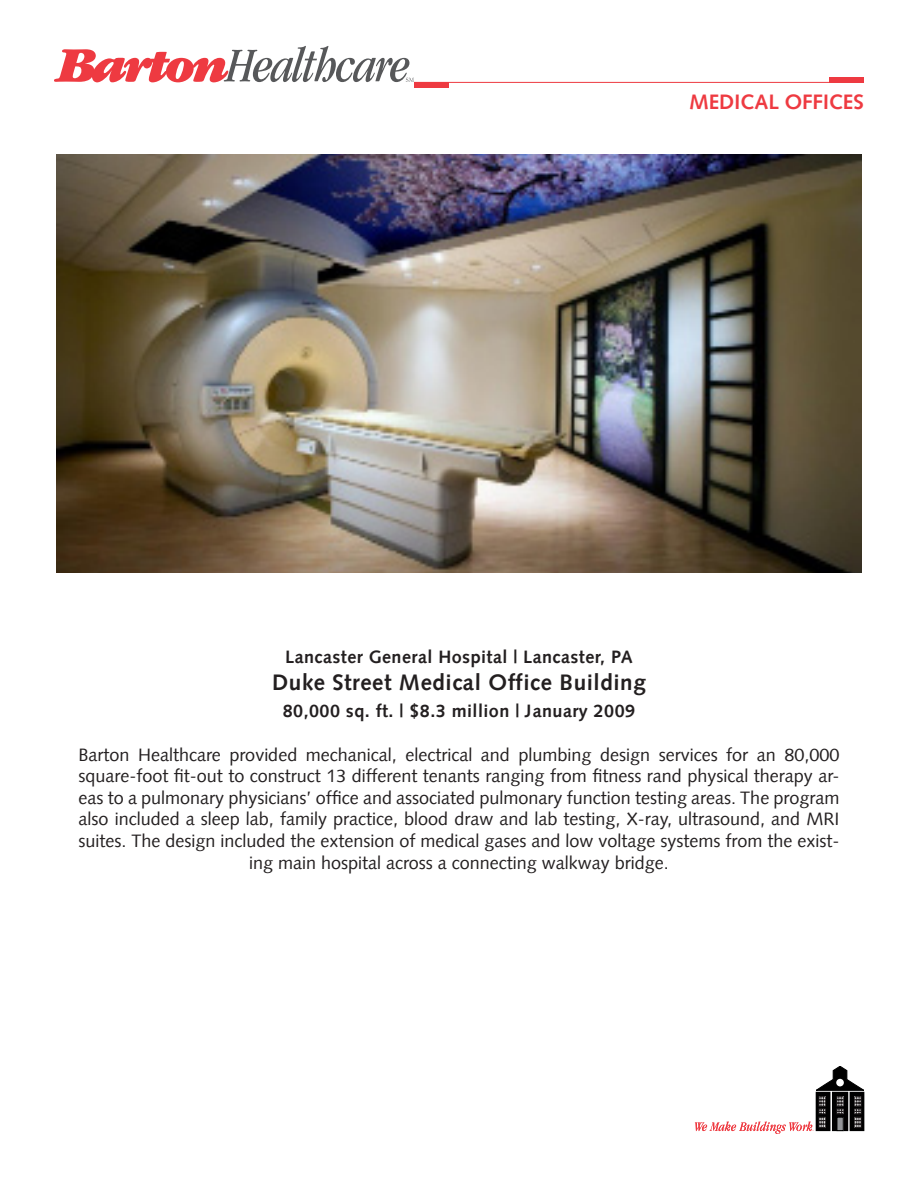
<style>
.page{position:relative;width:918px;height:1188px;background:#fff}
.page>*{position:absolute;margin:0;border:0;box-sizing:border-box;transform-origin:0 0}
.t1{font:700 22.5px "Syntax";letter-spacing:.025em;color:#231f20}
.t2{font:700 21px "Syntax";color:#ee3a41}
.t3{font:18px/21.6px "Syntax LT";color:#231f20;text-align:center}
.t4{font:700 18px "Syntax";letter-spacing:.025em;color:#231f20}
</style>
<div class="page">
<div style="left:830px;top:77px;width:34px;height:6px;background:#ee3a41"></div>
<hr style="left:414px;top:82px;width:450px;height:1px;background:#ee3a41">
<div style="left:414px;top:82px;width:34px;height:6px;background:#ee3a41"></div>
<svg style="left:54px;top:46px;width:360px;height:36px"></svg>
<svg style="left:818px;top:1094px;width:10px;height:35px"></svg>
<div style="left:816px;top:1092px;width:14px;height:39px;border:1px solid #000"></div>
<svg style="left:852px;top:1094px;width:10px;height:35px"></svg>
<div style="left:850px;top:1092px;width:14px;height:39px;border:1px solid #000"></div>
<svg style="left:855px;top:1097px;width:6px;height:31px"></svg>
<svg style="left:834px;top:1094px;width:12px;height:35px"></svg>
<div style="left:832px;top:1092px;width:16px;height:39px;border:1px solid #000"></div>
<svg style="left:837px;top:1097px;width:6px;height:17px"></svg>
<div style="left:837px;top:1117px;width:6px;height:14px;background:#939598"></div>
<div style="left:837px;top:1117px;width:6px;height:14px;border:1px solid #000"></div>
<svg style="left:816px;top:1066px;width:48px;height:24px"></svg>
<div style="left:836px;top:1079px;width:8px;height:7px;background:#fff;border-radius:50%"></div>
<svg style="left:695px;top:1097px;width:130px;height:37px"></svg>
<img style="left:57px;top:155px;width:804px;height:418px">
<p class="t2" style="left:689px;top:90px;width:176px">MEDICAL OFFICES</p>
<p class="t4" style="left:285px;top:647px;width:349px">Lancaster General Hospital | Lancaster, PA</p>
<p class="t1" style="left:272px;top:670px;width:375px">Duke Street Medical Office Building</p>
<p class="t4" style="left:283px;top:701px;width:354px">80,000 sq. ft. | $8.3 million | January 2009</p>
<p class="t3" style="left:79px;top:744px;width:762px">Barton Healthcare provided mechanical, electrical and plumbing design services for an 80,000 square-foot fit-out to construct 13 different tenants ranging from fitness rand physical therapy ar&shy;eas to a pulmonary physicians’ office and associated pulmonary function testing areas. The program also included a sleep lab, family practice, blood draw and lab testing, X-ray, ultrasound, and MRI suites. The design included the extension of medical gases and low voltage systems from the exist&shy;ing main hospital across a connecting walkway bridge.</p>
</div>
